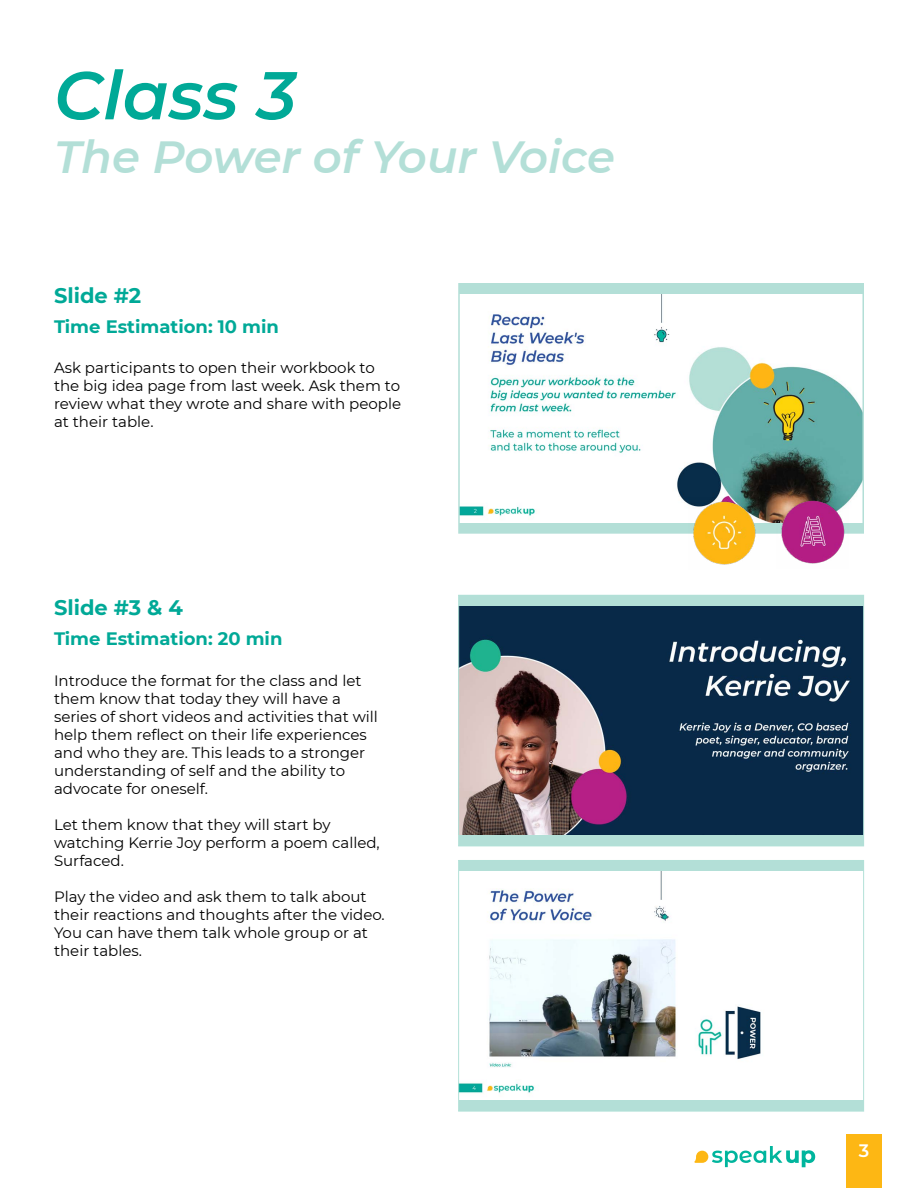
<style>
.page{position:relative;width:918px;height:1188px;background:#fff}
.page>*{position:absolute;margin:0;border:0;box-sizing:border-box;transform-origin:0 0}
.t1{font:italic 600 67.5px "Montserrat";color:#00a997}
.t2{font:italic 600 45px "Montserrat";color:#b3dfd7}
.t3{font:700 21px "Montserrat";color:#00a997}
.t4{font:700 18px "Montserrat";color:#00a997}
.t5{font:600 18px "Montserrat";color:#fff}
.t6{font:15px/18px "Montserrat";color:#000}
</style>
<div class="page">
<svg style="left:694px;top:1146px;width:121px;height:21px"></svg>
<div style="left:846px;top:1134px;width:36px;height:54px;background:#fdb714"></div>
<div style="left:459px;top:595px;width:405px;height:251px;background:#b3dfd7"></div>
<img style="left:460px;top:607px;width:402px;height:228px">
<div style="left:458px;top:595px;width:406px;height:251px;border:1px solid #b2e1d8"></div>
<div style="left:459px;top:284px;width:404px;height:249px;background:#b3dfd7"></div>
<img style="left:461px;top:295px;width:400px;height:227px">
<div style="left:458px;top:283px;width:406px;height:251px;border:2px solid #b3dfd7"></div>
<img style="left:688px;top:498px;width:72px;height:67px">
<img style="left:777px;top:497px;width:71px;height:67px">
<div style="left:459px;top:860px;width:405px;height:251px;background:#b3dfd7"></div>
<img style="left:460px;top:872px;width:402px;height:228px">
<div style="left:458px;top:860px;width:406px;height:252px;border:1px solid #b2e1d8"></div>
<h1 class="t1" style="left:54px;top:48px;width:244px">Class 3</h1>
<h2 class="t2" style="left:54px;top:125px;width:562px">The Power of Your Voice</h2>
<h3 class="t3" style="left:54px;top:280px;width:89px">Slide #2</h3>
<p class="t4" style="left:54px;top:314px;width:226px">Time Estimation: 10 min</p>
<p class="t6" style="left:54px;top:359px;width:349px">Ask participants to open their workbook to the big idea page from last week. Ask them to review what they wrote and share with people at their table.</p>
<h3 class="t3" style="left:54px;top:593px;width:130px">Slide #3 &amp; 4</h3>
<p class="t4" style="left:54px;top:626px;width:230px">Time Estimation: 20 min</p>
<p class="t6" style="left:54px;top:671px;width:326px">Introduce the format for the class and let them know that today they will have a series of short videos and activities that will help them reflect on their life experiences and who they are. This leads to a stronger understanding of self and the ability to advocate for oneself.</p>
<p class="t6" style="left:54px;top:815px;width:327px">Let them know that they will start by watching Kerrie Joy perform a poem called,<br>Surfaced.</p>
<p class="t6" style="left:54px;top:887px;width:332px">Play the video and ask them to talk about their reactions and thoughts after the video.<br>You can have them talk whole group or at their tables.</p>
<p class="t5" style="left:859px;top:1138px;width:12px">3</p>
</div>
